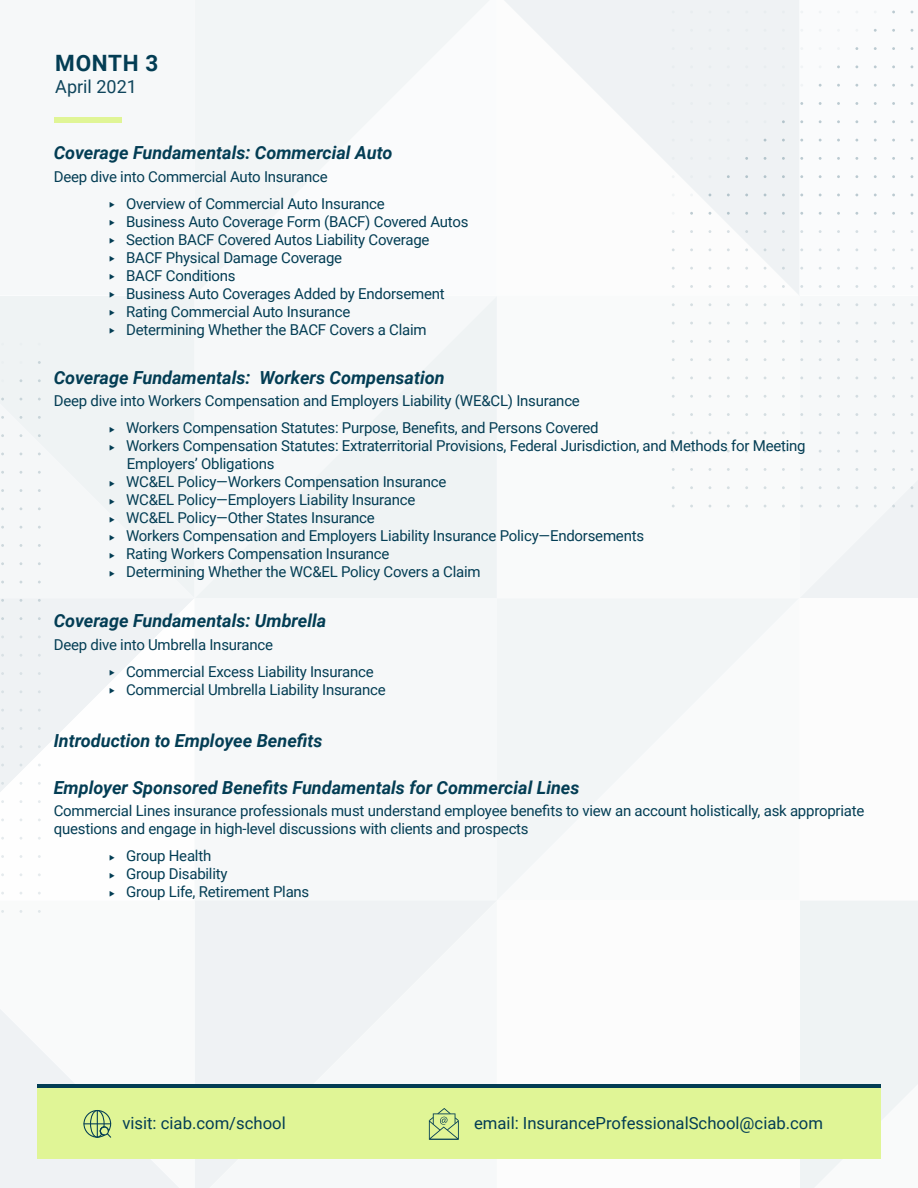
<style>
.page{position:relative;width:918px;height:1188px;background:#fff}
.page>*{position:absolute;margin:0;border:0;box-sizing:border-box;transform-origin:0 0}
.t1{font:700 22.5px "Roboto";letter-spacing:.03em;color:#033d54}
.t2{font:italic 700 18px "Roboto";color:#033d54}
.t3{font:18px "Roboto";color:#0f455c}
.t4{font:16.65px "Roboto";color:#033d54}
.t5{font:15px/18px "Roboto";letter-spacing:-.015em;color:#033d54}
</style>
<div class="page">
<div style="left:497px;top:296px;width:302px;height:302px;background:#f9fafa"></div>
<div style="left:195px;top:296px;width:302px;height:302px;background:#f6f8f9"></div>
<div style="left:0;top:296px;width:194px;height:301px;background:#eff3f4"></div>
<svg style="left:504px;top:0;width:295px;height:295px;fill:#eff2f4"></svg>
<div style="left:195px;top:0;width:294px;height:294px;background:#f2f5f6"></div>
<div style="left:497px;top:599px;width:301px;height:301px;background:#f4f7f8"></div>
<div style="left:195px;top:598px;width:302px;height:303px;background:#f6f8f9"></div>
<svg style="left:0;top:598px;width:194px;height:296px"></svg>
<div style="left:195px;top:901px;width:301px;height:287px;background:#eff2f4"></div>
<svg style="left:0;top:911px;width:179px;height:277px"></svg>
<div style="left:38px;top:1084px;width:843px;height:75px;background:#e0f596"></div>
<hr style="left:38px;top:1084px;width:843px;height:4px;background:#033d54">
<svg style="left:800px;top:10px;width:118px;height:1178px"></svg>
<div style="left:54px;top:117px;width:68px;height:6px;background:#e0f596"></div>
<svg style="left:83px;top:1110px;width:28px;height:28px"></svg>
<svg style="left:429px;top:1108px;width:30px;height:32px"></svg>
<svg style="left:110px;top:310px;width:5px;height:5px"></svg>
<svg style="left:110px;top:328px;width:5px;height:5px"></svg>
<svg style="left:110px;top:426px;width:5px;height:6px"></svg>
<svg style="left:110px;top:444px;width:5px;height:6px"></svg>
<svg style="left:110px;top:480px;width:5px;height:6px"></svg>
<svg style="left:110px;top:498px;width:5px;height:6px"></svg>
<svg style="left:110px;top:516px;width:5px;height:6px"></svg>
<svg style="left:110px;top:534px;width:5px;height:6px"></svg>
<svg style="left:110px;top:552px;width:5px;height:6px"></svg>
<svg style="left:110px;top:570px;width:5px;height:6px"></svg>
<svg style="left:110px;top:670px;width:5px;height:6px"></svg>
<svg style="left:110px;top:688px;width:5px;height:6px"></svg>
<svg style="left:110px;top:855px;width:5px;height:5px"></svg>
<svg style="left:110px;top:873px;width:5px;height:5px"></svg>
<svg style="left:110px;top:891px;width:5px;height:3px"></svg>
<h1 class="t1" style="left:55px;top:47px;width:105px">MONTH 3</h1>
<p class="t3" style="left:55px;top:74px;width:83px">April 2021</p>
<p class="t2" style="left:54px;top:140px;width:340px">Coverage Fundamentals: Commercial Auto</p>
<p class="t5" style="left:126px;top:162px;width:260px;line-height:27px;text-indent:-72px">Deep dive into Commercial Auto Insurance<br>Overview of Commercial Auto Insurance</p>
<p class="t5" style="left:126px;top:212px;width:344px">Business Auto Coverage Form (BACF) Covered Autos Section BACF Covered Autos Liability Coverage BACF Physical Damage Coverage<br>BACF Conditions<br>Business Auto Coverages Added by Endorsement Rating Commercial Auto Insurance<br>Determining Whether the BACF Covers a Claim</p>
<p class="t2" style="left:54px;top:365px;width:392px">Coverage Fundamentals: Workers Compensation</p>
<p class="t5" style="left:126px;top:387px;width:474px;line-height:27px;text-indent:-72px">Deep dive into Workers Compensation and Employers Liability (WE&amp;CL) Insurance<br>Workers Compensation Statutes: Purpose, Benefits, and Persons Covered</p>
<p class="t5" style="left:126px;top:436px;width:681px">Workers Compensation Statutes: Extraterritorial Provisions, Federal Jurisdiction, and Methods for Meeting Employers’ Obligations<br>WC&amp;EL Policy—Workers Compensation Insurance<br>WC&amp;EL Policy—Employers Liability Insurance<br>WC&amp;EL Policy—Other States Insurance<br>Workers Compensation and Employers Liability Insurance Policy—Endorsements<br>Rating Workers Compensation Insurance<br>Determining Whether the WC&amp;EL Policy Covers a Claim</p>
<p class="t2" style="left:54px;top:608px;width:274px">Coverage Fundamentals: Umbrella</p>
<p class="t5" style="left:126px;top:631px;width:249px;line-height:27px;text-indent:-72px">Deep dive into Umbrella Insurance<br>Commercial Excess Liability Insurance</p>
<p class="t5" style="left:126px;top:680px;width:261px">Commercial Umbrella Liability Insurance</p>
<p class="t2" style="left:54px;top:728px;width:270px">Introduction to Employee Benefits</p>
<p class="t2" style="left:54px;top:775px;width:527px">Employer Sponsored Benefits Fundamentals for Commercial Lines</p>
<p class="t5" style="left:54px;top:802px;width:812px">Commercial Lines insurance professionals must understand employee benefits to view an account holistically, ask appropriate questions and engage in high-level discussions with clients and prospects</p>
<p class="t5" style="left:126px;top:847px;width:185px">Group Health<br>Group Disability<br>Group Life, Retirement Plans</p>
<p class="t4" style="left:122px;top:1112px;width:165px">visit: ciab.com/school</p>
<p class="t4" style="left:474px;top:1112px;width:351px">email: InsuranceProfessionalSchool@ciab.com</p>
</div>
